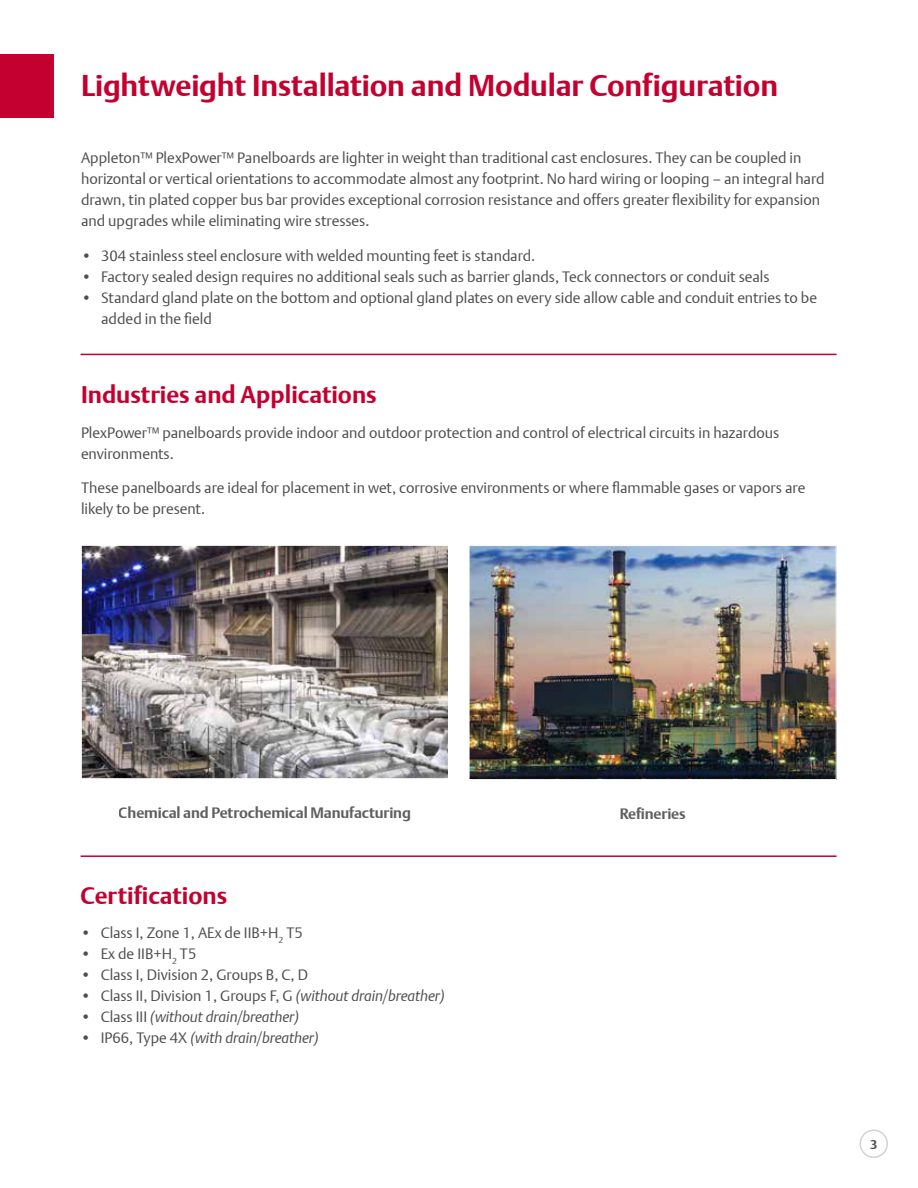
<style>
.page{position:relative;width:918px;height:1188px;background:#fff}
.page>*{position:absolute;margin:0;border:0;box-sizing:border-box;transform-origin:0 0}
.t1{font:700 30px "DTL Argo T";letter-spacing:-.005em;color:#c3002f}
.t2{font:700 24px "DTL Argo T";color:#c3002f}
.t3{font:15px/21px "DTL Argo T Light";color:#4d4d4f}
.t4{font:italic 15px "DTL Argo T Light";letter-spacing:-.005em;color:#4d4d4f}
.t5{font:700 15px "DTL Argo T";letter-spacing:-.01em;color:#4d4d4f}
.t6{font:700 12.75px "DTL Argo T";color:#4d4d4f}
.s1{font-style:italic}
.s2{font-style:normal}
</style>
<div class="page">
<div style="left:860px;top:1130px;width:28px;height:28px;border:2px solid #d1d3d4;border-radius:50%"></div>
<div style="left:0;top:54px;width:54px;height:64px;background:#c3002f"></div>
<hr style="left:81px;top:855px;width:756px;height:2px;background:#c3002f">
<hr style="left:81px;top:354px;width:756px;height:1px;background:#c3002f">
<img style="left:83px;top:547px;width:364px;height:230px">
<div style="left:81px;top:545px;width:368px;height:234px;border:1px solid #fff"></div>
<img style="left:471px;top:547px;width:364px;height:231px">
<div style="left:469px;top:545px;width:368px;height:235px;border:1px solid #fff"></div>
<h1 class="t1" style="left:81px;top:68px;width:699px">Lightweight Installation and Modular Configuration</h1>
<p class="t3" style="left:81px;top:148px;width:745px">Appleton™ PlexPower™ Panelboards are lighter in weight than traditional cast enclosures. They can be coupled in horizontal or vertical orientations to accommodate almost any footprint. No hard wiring or looping – an integral hard drawn, tin plated copper bus bar provides exceptional corrosion resistance and offers greater flexibility for expansion and upgrades while eliminating wire stresses.</p>
<p class="t3" style="left:81px;top:245px;width:456px">• 304 stainless steel enclosure with welded mounting feet is standard.</p>
<p class="t3" style="left:81px;top:266px;width:690px">• Factory sealed design requires no additional seals such as barrier glands, Teck connectors or conduit seals</p>
<p class="t3" style="left:101px;top:287px;width:717px;text-indent:-20px">• Standard gland plate on the bottom and optional gland plates on every side allow cable and conduit entries to be added in the field</p>
<h2 class="t2" style="left:81px;top:381px;width:297px">Industries and Applications</h2>
<p class="t3" style="left:81px;top:422px;width:700px">PlexPower™ panelboards provide indoor and outdoor protection and control of electrical circuits in hazardous environments.</p>
<p class="t3" style="left:81px;top:478px;width:726px">These panelboards are ideal for placement in wet, corrosive environments or where flammable gases or vapors are likely to be present.</p>
<p class="t5" style="left:119px;top:804px;width:294px">Chemical and Petrochemical Manufacturing</p>
<p class="t5" style="left:620px;top:805px;width:68px">Refineries</p>
<h2 class="t2" style="left:81px;top:881px;width:148px">Certifications</h2>
<p class="t3" style="left:81px;top:922px;width:224px">• Class I, Zone 1, AEx de IIB+H<sub>2</sub> T5</p>
<p class="t3" style="left:81px;top:943px;width:117px">• Ex de IIB+H<sub>2</sub> T5</p>
<p class="t3" style="left:81px;top:964px;width:229px">• Class I, Division 2, Groups B, C, D</p>
<p class="t3" style="left:81px;top:985px;width:366px">• Class II, Division 1, Groups F, G <span class="s1">(without drain/breather)</span></p>
<p class="t4" style="left:81px;top:1008px;width:220px"><span class="s2">• Class III</span> (without drain/breather)</p>
<p class="t4" style="left:81px;top:1029px;width:239px"><span class="s2">• IP66, Type 4X</span> (with drain/breather)</p>
<p class="t6" style="left:870px;top:1137px;width:9px">3</p>
</div>
